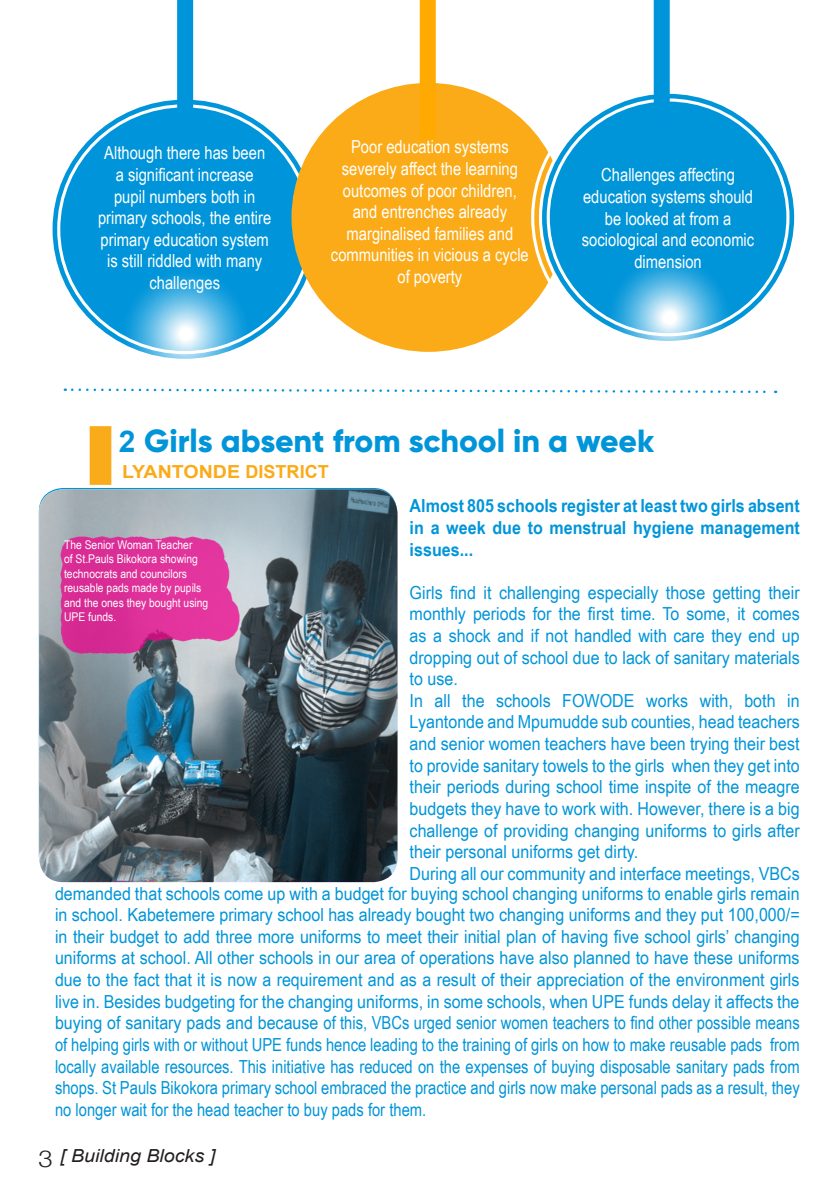
<style>
.page{position:relative;width:840px;height:1191px;background:#fff}
.page>*{position:absolute;margin:0;border:0;box-sizing:border-box;transform-origin:0 0}
.t1{font:800 32px "Gilroy";color:#0095d9}
.t2{font:300 23.4px "Helvetica Neue";color:#231f20;scale:1.09 1}
.t3{font:18px/21.6px "Arial Narrow";color:#0095d9;text-align:justify;scale:1.09 1}
.t4{font:18px/21.6px "Arial Narrow";color:#fff;text-align:center}
.t5{font:700 18px/21.6px "Arial Narrow";color:#0095d9;text-align:justify;scale:1.09 1}
.t6{font:700 18px "Arial";color:#faab1a;scale:1.09 1}
.t7{font:italic 18px "Arial";color:#231f20;scale:1.09 1}
.t8{font:12px/14.4px "Arial Narrow";color:#fff;scale:1.05 1}
.s1{font-family:"Arial";font-weight:700;font-size:30px}
</style>
<div class="page">
<svg style="left:51px;top:98px;width:267px;height:262px;background:#1da1de"></svg>
<svg style="left:38px;top:825px;width:1px;height:28px"></svg>
<div style="left:291px;top:83px;width:274px;height:269px;background:#fbab18;border-radius:50%"></div>
<svg style="left:540px;top:92px;width:255px;height:250px;background:#1fa2dd"></svg>
<div style="left:653px;top:0;width:16px;height:140px;background:#0095da"></div>
<div style="left:177px;top:0;width:16px;height:140px;background:#0095da"></div>
<div style="left:419px;top:0;width:16px;height:140px;background:#fa0"></div>
<svg style="left:65px;top:388px;width:710px;height:5px"></svg>
<div style="left:90px;top:426px;width:21px;height:59px;background:#faab1a"></div>
<svg style="left:39px;top:488px;width:358px;height:392px;background:#5d7079"></svg>
<div style="left:60px;top:536px;width:180px;height:117px;background:#ed028c;opacity:.75"></div>
<p class="t4" style="left:98px;top:142px;width:175px">Although there has been a significant increase pupil numbers both in primary schools, the entire primary education system is still riddled with many challenges</p>
<p class="t4" style="left:331px;top:136px;width:199px">Poor education systems severely affect the learning outcomes of poor children, and entrenches already marginalised families and communities in vicious a cycle of poverty</p>
<p class="t4" style="left:581px;top:164px;width:174px">Challenges affecting education systems should be looked at from a sociological and economic dimension</p>
<p class="t1" style="left:119px;top:420px;width:537px"><span class="s1">2</span> Girls absent from school in a week</p>
<p class="t6" style="left:122px;top:459px;width:191px">LYANTONDE DISTRICT</p>
<p class="t5" style="left:409px;top:494px;width:359px">Almost 805 schools register at least two girls absent in a week due to menstrual hygiene management issues...</p>
<p class="t3" style="left:409px;top:581px;width:359px">Girls find it challenging especially those getting their monthly periods for the first time. To some, it comes as a shock and if not handled with care they end up dropping out of school due to lack of sanitary materials to use.</p>
<p class="t3" style="left:409px;top:689px;width:359px">In all the schools FOWODE works with, both in Lyantonde and Mpumudde sub counties, head teachers and senior women teachers have been trying their best to provide sanitary towels to the girls when they get into their periods during school time inspite of the meagre budgets they have to work with. However, there is a big challenge of providing changing uniforms to girls after their personal uniforms get dirty.</p>
<p class="t3" style="left:55px;top:862px;width:684px;line-height:20px;text-align:right">During all our community and interface meetings, VBCs<br>demanded that schools come up with a budget for buying school changing uniforms to enable girls remain</p>
<p class="t3" style="left:55px;top:903px;width:684px">in school. Kabetemere primary school has already bought two changing uniforms and they put 100,000/= in their budget to add three more uniforms to meet their initial plan of having five school girls’ changing uniforms at school. All other schools in our area of operations have also planned to have these uniforms due to the fact that it is now a requirement and as a result of their appreciation of the environment girls live in. Besides budgeting for the changing uniforms, in some schools, when UPE funds delay it affects the buying of sanitary pads and because of this, VBCs urged senior women teachers to find other possible means of helping girls with or without UPE funds hence leading to the training of girls on how to make reusable pads from locally available resources. This initiative has reduced on the expenses of buying disposable sanitary pads from shops. St Pauls Bikokora primary school embraced the practice and girls now make personal pads as a result, they no longer wait for the head teacher to buy pads for them.</p>
<p class="t8" style="left:64px;top:537px;width:139px">The Senior Woman Teacher<br>of St.Pauls Bikokora showing technocrats and councilors reusable pads made by pupils and the ones they bought using<br>UPE funds.</p>
<p class="t2" style="left:38px;top:1144px;width:15px">3</p>
<p class="t7" style="left:60px;top:1143px;width:143px">[ Building Blocks ]</p>
</div>
